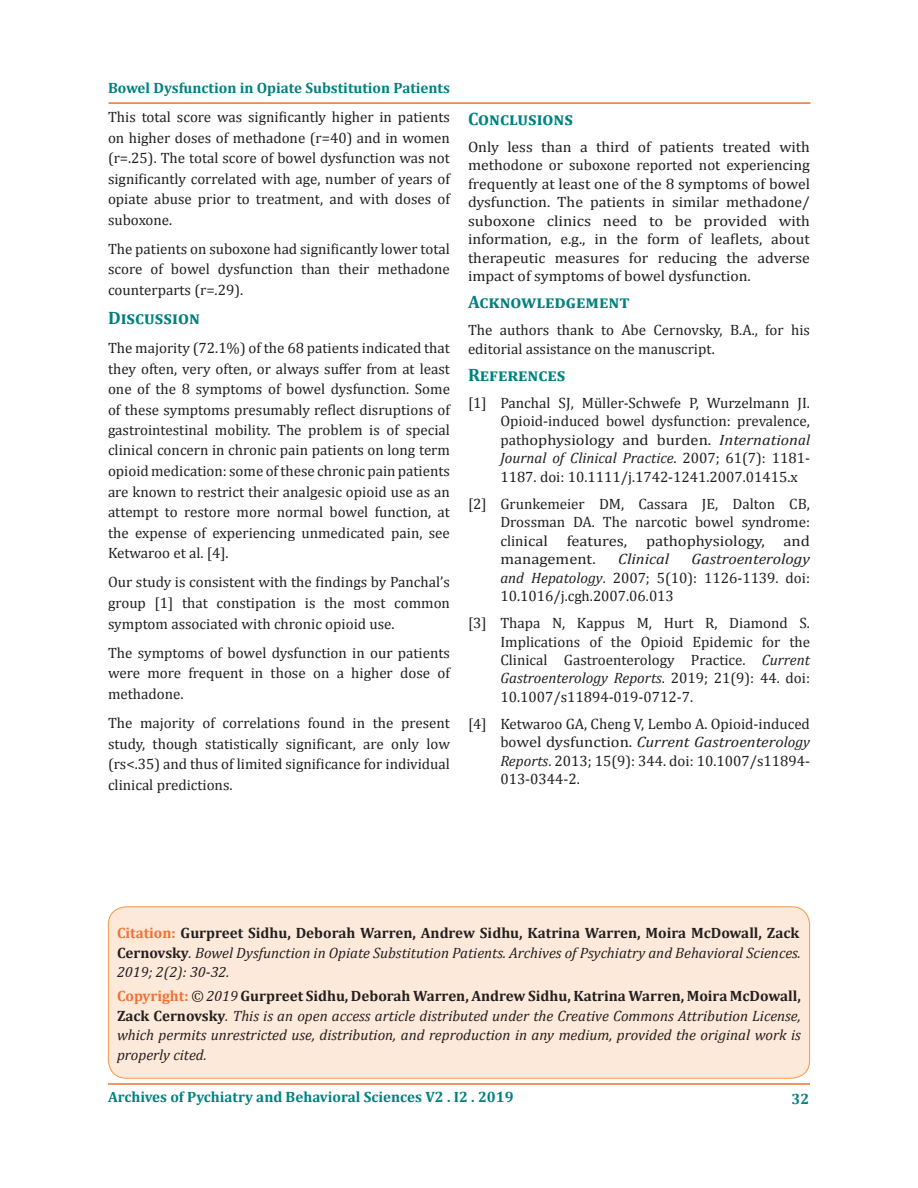
<style>
.page{position:relative;width:918px;height:1188px;background:#fff}
.page>*{position:absolute;margin:0;border:0;box-sizing:border-box;transform-origin:0 0}
.t1{font:700 18px "Cambria";color:#008080}
.t2{font:15px/20.5px "Cambria";color:#231f20;text-align:justify}
.t3{font:italic 15px/19.5px "Cambria";color:#231f20;text-align:justify}
.t4{font:15px/18.5px "Cambria";color:#231f20;text-align:justify;scale:1.05 1}
.t5{font:700 15px "Cambria";color:#008080}
.t6{font:italic 15px "Cambria";color:#231f20;scale:1.1 1}
.s1{font-style:italic}
.s2{font-weight:700;font-style:normal;color:#f37131}
.s3{font-weight:700;font-style:normal}
</style>
<div class="page">
<hr style="left:108px;top:1083px;width:702px;height:2px;background:#f37232">
<hr style="left:108px;top:102px;width:702px;height:2px;background:#f37232">
<div style="left:108px;top:907px;width:702px;height:171px;background:#fde9d9;border-radius:18px"></div>
<div style="left:108px;top:906px;width:702px;height:173px;border:1px solid #f79646;border-radius:18px"></div>
<p class="t5" style="left:108px;top:77px;width:344px">Bowel Dysfunction in Opiate Substitution Patients</p>
<p class="t2" style="left:108px;top:107px;width:344px">This total score was significantly higher in patients on higher doses of methadone (r=40) and in women (r=.25). The total score of bowel dysfunction was not significantly correlated with age, number of years of opiate abuse prior to treatment, and with doses of suboxone.</p>
<p class="t2" style="left:108px;top:238px;width:343px">The patients on suboxone had significantly lower total score of bowel dysfunction than their methadone counterparts (r=.29).</p>
<p class="t1" style="left:108px;top:305px;width:93px">Discussion</p>
<p class="t2" style="left:108px;top:338px;width:344px">The majority (72.1%) of the 68 patients indicated that they often, very often, or always suffer from at least one of the 8 symptoms of bowel dysfunction. Some of these symptoms presumably reflect disruptions of gastrointestinal mobility. The problem is of special clinical concern in chronic pain patients on long term opioid medication: some of these chronic pain patients are known to restrict their analgesic opioid use as an attempt to restore more normal bowel function, at the expense of experiencing unmedicated pain, see Ketwaroo et al. [4].</p>
<p class="t2" style="left:108px;top:572px;width:344px">Our study is consistent with the findings by Panchal’s group [1] that constipation is the most common symptom associated with chronic opioid use.</p>
<p class="t2" style="left:108px;top:642px;width:344px">The symptoms of bowel dysfunction in our patients were more frequent in those on a higher dose of methadone.</p>
<p class="t2" style="left:108px;top:713px;width:343px">The majority of correlations found in the present study, though statistically significant, are only low (rs&lt;.35) and thus of limited significance for individual clinical predictions.</p>
<p class="t1" style="left:468px;top:106px;width:107px">Conclusions</p>
<p class="t4" style="left:468px;top:137px;width:327px">Only less than a third of patients treated with methodone or suboxone reported not experiencing frequently at least one of the 8 symptoms of bowel dysfunction. The patients in similar methadone/ suboxone clinics need to be provided with information, e.g., in the form of leaflets, about therapeutic measures for reducing the adverse impact of symptoms of bowel dysfunction.</p>
<p class="t1" style="left:468px;top:289px;width:163px">Acknowledgement</p>
<p class="t2" style="left:468px;top:321px;width:344px;line-height:18.5px">The authors thank to Abe Cernovsky, B.A., for his editorial assistance on the manuscript.</p>
<p class="t1" style="left:468px;top:362px;width:99px">References</p>
<p class="t2" style="left:500px;top:393px;width:311px;line-height:18.5px;text-indent:-32px">[1] Panchal SJ, Müller-Schwefe P, Wurzelmann JI.<br>Opioid-induced bowel dysfunction: prevalence, pathophysiology and burden. <span class="s1">International Journal of Clinical Practice</span>. 2007; 61(7): 1181- 1187. doi: 10.1111/j.1742-1241.2007.01415.x</p>
<p class="t2" style="left:500px;top:494px;width:311px;line-height:18.5px;text-indent:-32px">[2] Grunkemeier DM, Cassara JE, Dalton CB, Drossman DA. The narcotic bowel syndrome: clinical features, pathophysiology, and management.</p>
<p class="t2" style="left:500px;top:550px;width:311px;line-height:18.5px;text-indent:191px"><span class="s1">Gastroenterology and Hepatology</span>. 2007; 5(10): 1126-1139. doi:<br>10.1016/j.cgh.2007.06.013</p>
<p class="t2" style="left:500px;top:614px;width:311px;line-height:18.5px;text-indent:-32px">[3] Thapa N, Kappus M, Hurt R, Diamond S.<br>Implications of the Opioid Epidemic for the Clinical Gastroenterology Practice. <span class="s1">Current Gastroenterology Reports</span>. 2019; 21(9): 44. doi:<br>10.1007/s11894-019-0712-7.</p>
<p class="t2" style="left:500px;top:715px;width:311px;line-height:18.5px;text-indent:-32px">[4] Ketwaroo GA, Cheng V, Lembo A. Opioid-induced bowel dysfunction. <span class="s1">Current Gastroenterology Reports</span>. 2013; 15(9): 344. doi: 10.1007/s11894- 013-0344-2.</p>
<p class="t6" style="left:618px;top:548px;width:48px">Clinical</p>
<p class="t3" style="left:117px;top:923px;width:685px"><span class="s2">Citation:</span> <span class="s3">Gurpreet Sidhu, Deborah Warren, Andrew Sidhu, Katrina Warren, Moira McDowall, Zack Cernovsky</span>. Bowel Dysfunction in Opiate Substitution Patients. Archives of Psychiatry and Behavioral Sciences.<br>2019; 2(2): 30-32.</p>
<p class="t3" style="left:117px;top:986px;width:685px"><span class="s2">Copyright:</span> © 2019 <span class="s3">Gurpreet Sidhu, Deborah Warren, Andrew Sidhu, Katrina Warren, Moira McDowall, Zack Cernovsky</span>. This is an open access article distributed under the Creative Commons Attribution License, which permits unrestricted use, distribution, and reproduction in any medium, provided the original work is properly cited.</p>
<p class="t5" style="left:108px;top:1086px;width:407px">Archives of Pychiatry and Behavioral Sciences V2 . I2 . 2019</p>
<p class="t5" style="left:791px;top:1089px;width:19px">32</p>
</div>
